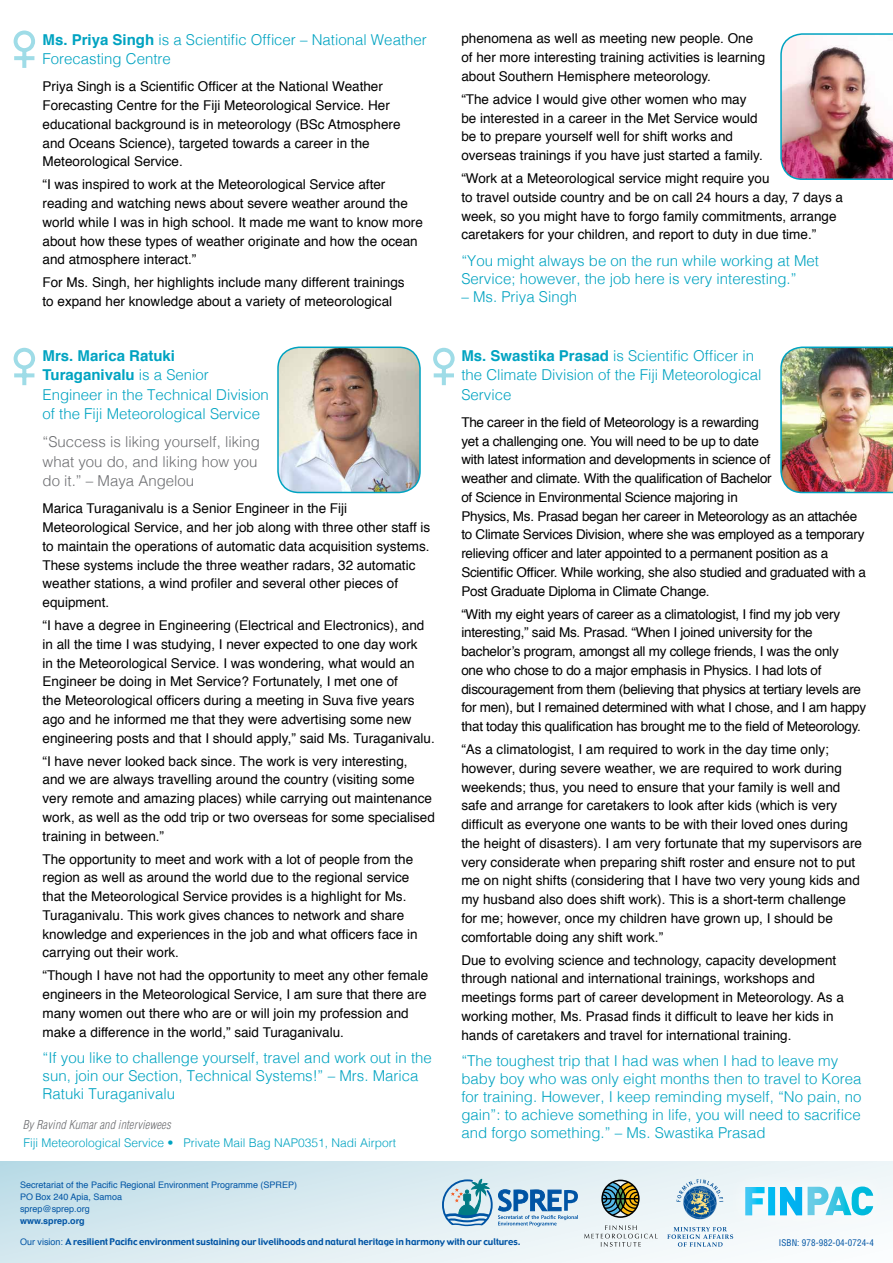
<style>
.page{position:relative;width:893px;height:1263px;background:#fff}
.page>*{position:absolute;margin:0;border:0;box-sizing:border-box;transform-origin:0 0}
.t1{font:300 15px/18px "Helvetica";color:#00a3c1}
.t2{font:300 15px/19.5px "Helvetica";color:#6d6e71}
.t3{font:13.5px/18.8px "Helvetica";color:#000}
.t4{font:13.5px/18.8px "Helvetica";letter-spacing:-.02em;color:#000}
.t5{font:300 12px "Helvetica";color:#00a3c1}
.t6{font:italic 300 condensed 12px "Helvetica";letter-spacing:.01em;color:#6d6e71}
.t7{font:9px "Gadget";color:#0054a4}
.t8{font:9px/12px "Helvetica";color:#0054a4}
.t9{font:condensed 9px "Helvetica";letter-spacing:.01em;color:#0054a4}
.t10{font:700 9px "Helvetica";color:#0054a4}
.s1{font-weight:700}
.s2{font-family:"Helvetica"}
</style>
<div class="page">
<div style="left:0;top:1161px;width:893px;height:102px;background:linear-gradient(to right,#c8e1ea,#fbfcfd)"></div>
<svg style="left:677px;top:1179px;width:46px;height:40px;background:#93b2c5"></svg>
<svg style="left:667px;top:1227px;width:66px;height:20px"></svg>
<div style="left:601px;top:1180px;width:39px;height:38px;border:2px solid #000;border-radius:50%"></div>
<svg style="left:601px;top:1181px;width:39px;height:36px"></svg>
<hr style="left:602px;top:1198px;width:37px;height:1px;background:#000">
<svg style="left:584px;top:1225px;width:74px;height:22px"></svg>
<svg style="left:442px;top:1179px;width:136px;height:47px;background:#9bbfd7"></svg>
<div style="left:725px;top:1167px;width:167px;height:68px;background:#f2f8f9"></div>
<svg style="left:745px;top:1187px;width:57px;height:28px"></svg>
<svg style="left:808px;top:1186px;width:65px;height:29px"></svg>
<svg style="left:13px;top:347px;width:22px;height:39px"></svg>
<svg style="left:433px;top:347px;width:22px;height:39px"></svg>
<svg style="left:13px;top:30px;width:22px;height:38px"></svg>
<img style="left:780px;top:346px;width:113px;height:147px">
<img style="left:780px;top:33px;width:113px;height:147px">
<img style="left:280px;top:349px;width:140px;height:143px">
<div style="left:277px;top:346px;width:144px;height:147px;border:2px solid #00a3c1;border-radius:21px"></div>
<p class="t1" style="left:43px;top:28px;width:386px;line-height:19.5px"><span class="s1">Ms. Priya Singh</span> is a Scientific Officer – National Weather<br>Forecasting Centre</p>
<p class="t3" style="left:43px;top:78px;width:359px">Priya Singh is a Scientific Officer at the National Weather Forecasting Centre for the Fiji Meteorological Service. Her educational background is in meteorology (BSc Atmosphere and Oceans Science), targeted towards a career in the Meteorological Service.</p>
<p class="t3" style="left:43px;top:176px;width:382px">“I was inspired to work at the Meteorological Service after reading and watching news about severe weather around the world while I was in high school. It made me want to know more about how these types of weather originate and how the ocean and atmosphere interact.”</p>
<p class="t3" style="left:43px;top:274px;width:364px">For Ms. Singh, her highlights include many different trainings to expand her knowledge about a variety of meteorological</p>
<p class="t1" style="left:43px;top:344px;width:228px;line-height:19.5px"><span class="s1">Mrs. Marica Ratuki<br>Turaganivalu</span> is a Senior<br>Engineer in the Technical Division of the Fiji Meteorological Service</p>
<p class="t2" style="left:43px;top:431px;width:219px">“Success is liking yourself, liking what you do, and liking how you do it.” – Maya Angelou</p>
<p class="t3" style="left:43px;top:500px;width:389px">Marica Turaganivalu is a Senior Engineer in the Fiji Meteorological Service, and her job along with three other staff is to maintain the operations of automatic data acquisition systems.<br>These systems include the three weather radars, 32 automatic weather stations, a wind profiler and several other pieces of equipment.</p>
<p class="t3" style="left:43px;top:616px;width:394px">“I have a degree in Engineering (Electrical and Electronics), and in all the time I was studying, I never expected to one day work<br>in the Meteorological Service. I was wondering, what would an Engineer be doing in Met Service? Fortunately, I met one of<br>the Meteorological officers during a meeting in Suva five years ago and he informed me that they were advertising some new engineering posts and that I should apply,” said Ms. Turaganivalu.</p>
<p class="t3" style="left:43px;top:752px;width:394px">“I have never looked back since. The work is very interesting,<br>and we are always travelling around the country (visiting some very remote and amazing places) while carrying out maintenance work, as well as the odd trip or two overseas for some specialised training in between.”</p>
<p class="t3" style="left:43px;top:850px;width:377px">The opportunity to meet and work with a lot of people from the region as well as around the world due to the regional service that the Meteorological Service provides is a highlight for Ms.<br>Turaganivalu. This work gives chances to network and share knowledge and experiences in the job and what officers face in carrying out their work.</p>
<p class="t3" style="left:43px;top:967px;width:387px">“Though I have not had the opportunity to meet any other female engineers in the Meteorological Service, I am sure that there are many women out there who are or will join my profession and make a difference in the world,” said Turaganivalu.</p>
<p class="t1" style="left:43px;top:1048px;width:391px">“If you like to challenge yourself, travel and work out in the sun, join our Section, Technical Systems!” – Mrs. Marica<br>Ratuki Turaganivalu</p>
<p class="t6" style="left:23px;top:1117px;width:149px">By Ravind Kumar and interviewees</p>
<p class="t5" style="left:23px;top:1133px;width:374px">Fiji Meteorological Service • Private Mail Bag NAP0351, Nadi Airport</p>
<p class="t3" style="left:461px;top:30px;width:305px">phenomena as well as meeting new people. One of her more interesting training activities is learning about Southern Hemisphere meteorology.</p>
<p class="t3" style="left:461px;top:90px;width:303px">“The advice I would give other women who may be interested in a career in the Met Service would be to prepare yourself well for shift works and overseas trainings if you have just started a family.</p>
<p class="t3" style="left:461px;top:169px;width:383px">“Work at a Meteorological service might require you<br>to travel outside country and be on call 24 hours a day, 7 days a week, so you might have to forgo family commitments, arrange caretakers for your children, and report to duty in due time.”</p>
<p class="t1" style="left:461px;top:251px;width:359px">“You might always be on the run while working at Met<br>Service; however, the job here is very interesting.”</p>
<p class="t1" style="left:461px;top:287px;width:117px">– Ms. Priya Singh</p>
<p class="t1" style="left:461px;top:344px;width:302px;line-height:19.5px"><span class="s1">Ms. Swastika Prasad</span> is Scientific Officer in the Climate Division of the Fiji Meteorological<br>Service</p>
<p class="t4" style="left:461px;top:413px;width:406px">The career in the field of Meteorology is a rewarding<br>yet a challenging one. You will need to be up to date<br>with latest information and developments in science of<br>weather and climate. With the qualification of Bachelor<br>of Science in Environmental Science majoring in<br>Physics, Ms. Prasad began her career in Meteorology as an attachée to Climate Services Division, where she was employed as a temporary relieving officer and later appointed to a permanent position as a Scientific Officer. While working, she also studied and graduated with a Post Graduate Diploma in Climate Change.</p>
<p class="t4" style="left:461px;top:605px;width:406px">“With my eight years of career as a climatologist, I find my job very interesting,” said Ms. Prasad. “When I joined university for the bachelor’s program, amongst all my college friends, I was the only<br>one who chose to do a major emphasis in Physics. I had lots of discouragement from them (believing that physics at tertiary levels are for men), but I remained determined with what I chose, and I am happy that today this qualification has brought me to the field of Meteorology.</p>
<p class="t3" style="left:461px;top:740px;width:402px">“As a climatologist, I am required to work in the day time only; however, during severe weather, we are required to work during weekends; thus, you need to ensure that your family is well and safe and arrange for caretakers to look after kids (which is very difficult as everyone one wants to be with their loved ones during the height of disasters). I am very fortunate that my supervisors are very considerate when preparing shift roster and ensure not to put me on night shifts (considering that I have two very young kids and my husband also does shift work). This is a short-term challenge for me; however, once my children have grown up, I should be comfortable doing any shift work.”</p>
<p class="t3" style="left:461px;top:951px;width:384px">Due to evolving science and technology, capacity development through national and international trainings, workshops and meetings forms part of career development in Meteorology. As a working mother, Ms. Prasad finds it difficult to leave her kids in hands of caretakers and travel for international training.</p>
<p class="t1" style="left:461px;top:1051px;width:402px">“The toughest trip that I had was when I had to leave my baby boy who was only eight months then to travel to Korea for training. However, I keep reminding myself, “No pain, no gain”: to achieve something in life, you will need to sacrifice and forgo something.” – Ms. Swastika Prasad</p>
<p class="t8" style="left:20px;top:1179px;width:279px">Secretariat of the Pacific Regional Environment Programme (SPREP)<br>PO Box 240 Apia, Samoa<br>sprep@sprep.org</p>
<p class="t10" style="left:20px;top:1214px;width:66px">www.sprep.org</p>
<p class="t7" style="left:20px;top:1236px;width:502px"><span class="s2">Our vision:</span> A resilient Pacific environment sustaining our livelihoods and natural heritage in harmony with our cultures.</p>
<p class="t9" style="left:779px;top:1237px;width:96px">ISBN: 978-982-04-0724-4</p>
</div>
